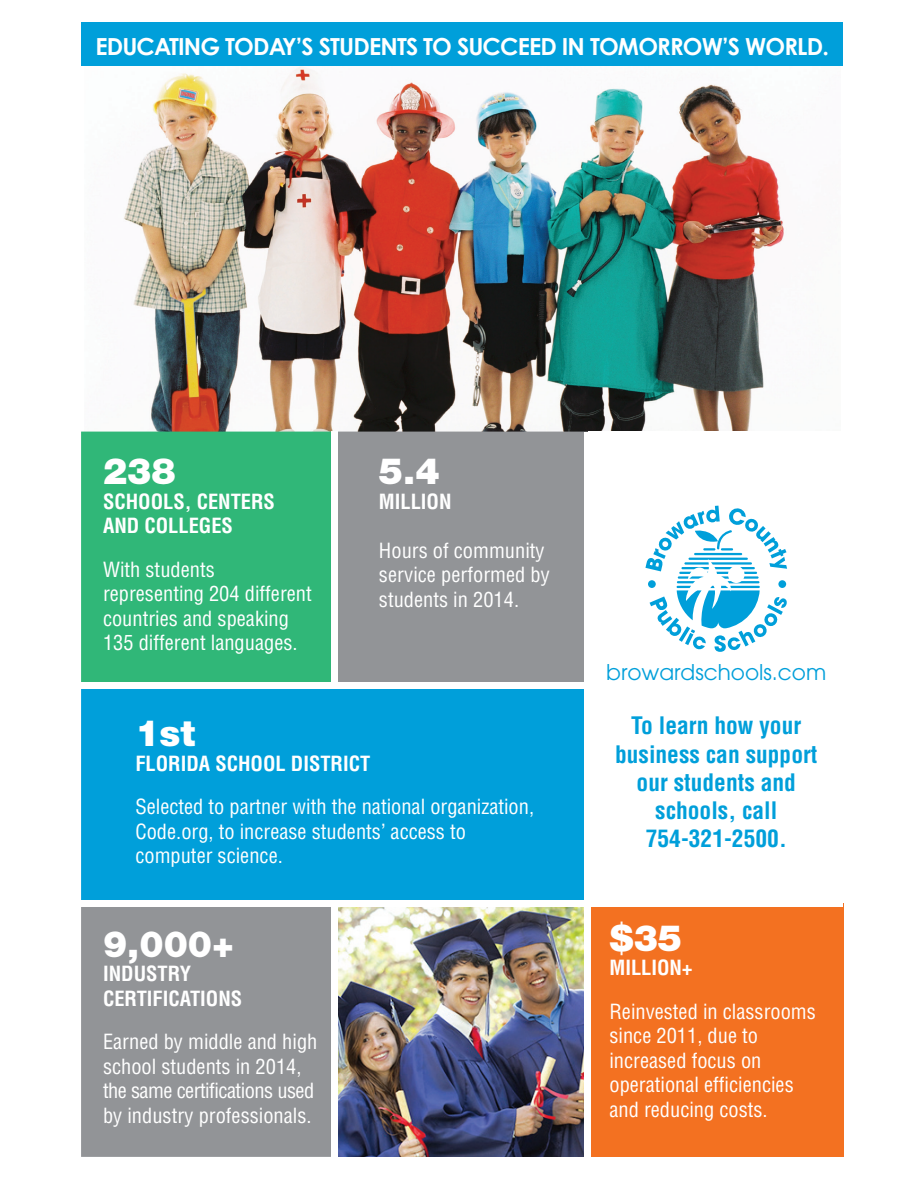
<style>
.page{position:relative;width:918px;height:1188px;background:#fff}
.page>*{position:absolute;margin:0;border:0;box-sizing:border-box;transform-origin:0 0}
.t1{font:900 36.3px "Helvetica Neue";color:#fff}
.t2{font:700 condensed 23.55px/28.2px "Helvetica";color:#009fda;text-align:center}
.t3{font:700 23.55px "Century Gothic";letter-spacing:-.035em;color:#fff}
.t4{font:21.6px "Avant Garde";color:#009fda}
.t5{font:condensed 20.4px/24.5px "Helvetica";color:#fff}
.t6{font:700 condensed 20.4px/24.5px "Helvetica";color:#fff}
</style>
<div class="page">
<img style="left:84px;top:66px;width:700px;height:366px">
<div style="left:338px;top:432px;width:246px;height:250px;background:#929497"></div>
<div style="left:81px;top:432px;width:250px;height:250px;background:#30b778"></div>
<img style="left:338px;top:907px;width:246px;height:250px">
<div style="left:588px;top:903px;width:255px;height:254px;background:#f37121"></div>
<div style="left:81px;top:907px;width:250px;height:250px;background:#929497"></div>
<div style="left:81px;top:23px;width:762px;height:43px;background:#009fda"></div>
<div style="left:81px;top:689px;width:503px;height:211px;background:#009fda"></div>
<div style="left:81px;top:900px;width:762px;height:6px;background:#fff"></div>
<svg style="left:645px;top:506px;width:142px;height:146px"></svg>
<div style="left:648px;top:580px;width:8px;height:8px;background:#009fda;border-radius:50%"></div>
<div style="left:778px;top:580px;width:8px;height:8px;background:#009fda;border-radius:50%"></div>
<div style="left:585px;top:432px;width:6px;height:725px;background:#fff"></div>
<p class="t3" style="left:95px;top:32px;width:735px">EDUCATING TODAY’S STUDENTS TO SUCCEED IN TOMORROW’S WORLD.</p>
<h1 class="t1" style="left:103px;top:450px;width:74px">238</h1>
<p class="t6" style="left:103px;top:489px;width:173px">SCHOOLS, CENTERS<br>AND COLLEGES</p>
<p class="t5" style="left:103px;top:557px;width:210px">With students representing 204 different countries and speaking<br>135 different languages.</p>
<h1 class="t1" style="left:379px;top:450px;width:62px">5.4</h1>
<p class="t6" style="left:379px;top:489px;width:74px">MILLION</p>
<p class="t5" style="left:379px;top:538px;width:172px">Hours of community service performed by students in 2014.</p>
<h1 class="t1" style="left:135px;top:712px;width:61px">1st</h1>
<p class="t6" style="left:135px;top:751px;width:236px">FLORIDA SCHOOL DISTRICT</p>
<p class="t5" style="left:135px;top:794px;width:400px">Selected to partner with the national organization,<br>Code.org, to increase students’ access to computer science.</p>
<h1 class="t1" style="left:103px;top:922px;width:132px">9,000+</h1>
<p class="t6" style="left:103px;top:962px;width:141px">INDUSTRY<br>CERTIFICATIONS</p>
<p class="t5" style="left:103px;top:1029px;width:216px">Earned by middle and high school students in 2014, the same certifications used by industry professionals.</p>
<p class="t4" style="left:606px;top:659px;width:221px">browardschools.com</p>
<p class="t2" style="left:615px;top:712px;width:204px">To learn how your business can support our students and schools, call<br>754-321-2500.</p>
<h1 class="t1" style="left:609px;top:916px;width:74px">$35</h1>
<p class="t6" style="left:609px;top:956px;width:84px">MILLION+</p>
<p class="t5" style="left:609px;top:999px;width:208px">Reinvested in classrooms since 2011, due to increased focus on operational efficiencies and reducing costs.</p>
</div>
